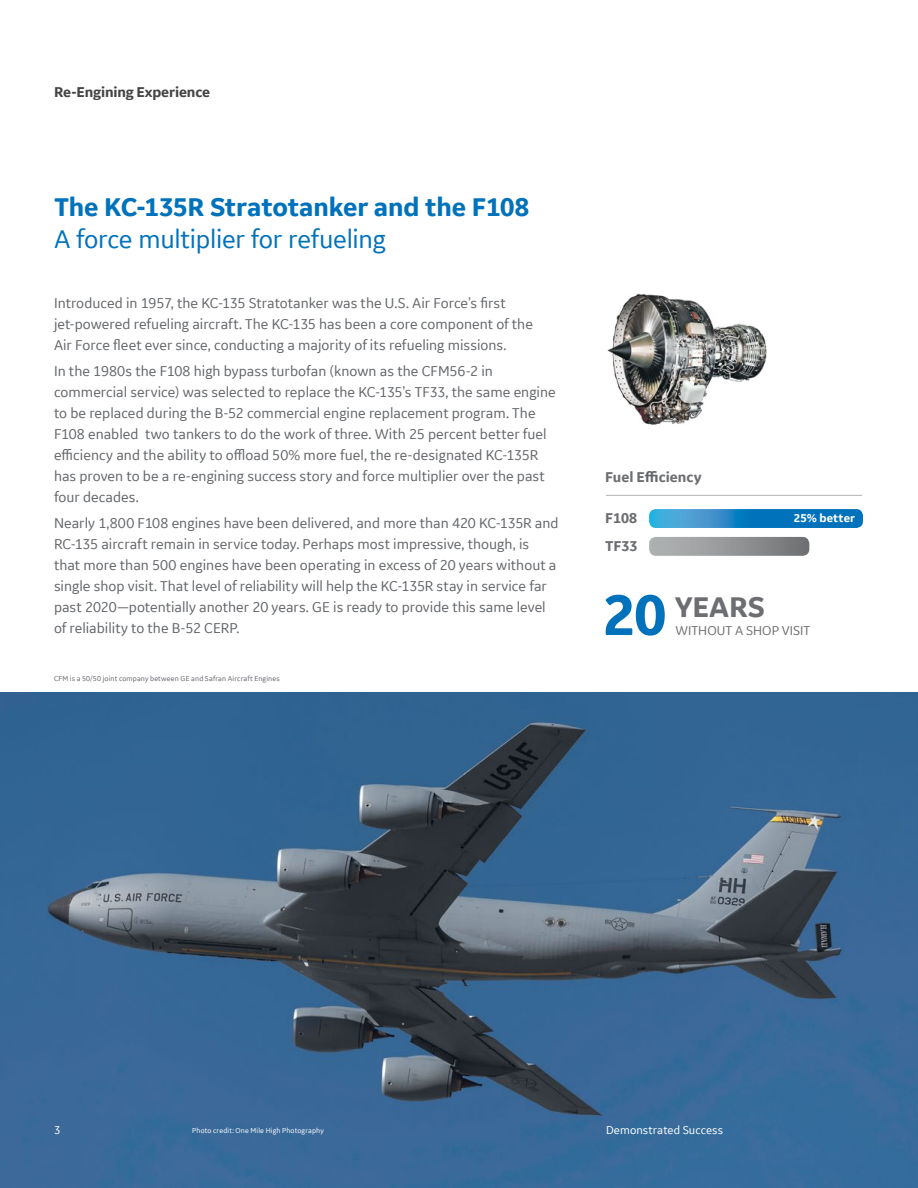
<style>
.page{position:relative;width:918px;height:1188px;background:#fff}
.page>*{position:absolute;margin:0;border:0;box-sizing:border-box;transform-origin:0 0}
.t1{font:700 30px "GE Inspira Sans";letter-spacing:-.01em;color:#6d6e71}
.t2{font:700 27px "GE Inspira Sans";letter-spacing:-.005em;color:#0072bc}
.t3{font:27px "GE Inspira Sans";letter-spacing:-.01em;color:#0072bc}
.t4{font:15px/21px "GE Inspira Sans";color:#63666a}
.t5{font:700 15px "GE Inspira Sans";color:#6d6e71}
.t6{font:700 15px "GE Inspira Sans";letter-spacing:-.01em;color:#454545}
.t7{font:13.5px "GE Inspira Sans";letter-spacing:.005em;color:#6d6e71}
.t8{font:12px "GE Inspira Sans";letter-spacing:.005em;color:#fff}
.t9{font:700 12px "GE Inspira Sans";letter-spacing:.01em;color:#fff}
.t10{font:7.5px "GE Inspira Sans";letter-spacing:.02em;color:#61646a}
.t11{font:7.5px "GE Inspira Sans";letter-spacing:.02em;color:#fff}
.s1{color:#63666a}
.s2{font-size:60px;color:#0072bc}
</style>
<div class="page">
<img style="left:0;top:693px;width:918px;height:495px">
<img style="left:607px;top:293px;width:160px;height:132px">
<svg style="left:649px;top:537px;width:160px;height:19px;background:#959698"></svg>
<hr style="left:606px;top:495px;width:256px;height:1px;background:#b1b4b6">
<svg style="left:649px;top:509px;width:214px;height:19px;background:#1c85c6"></svg>
<p class="t6" style="left:54px;top:83px;width:158px">Re-Engining Experience</p>
<h2 class="t2" style="left:54px;top:190px;width:477px">The KC-135R Stratotanker and the F108</h2>
<h2 class="t3" style="left:54px;top:222px;width:333px">A force multiplier for refueling</h2>
<p class="t4" style="left:54px;top:292px;width:481px">Introduced in 1957, the KC-135 Stratotanker was the U.S. Air Force’s first jet-powered refueling aircraft. The KC-135 has been a core component of the<br>Air Force fleet ever since, conducting a majority of its refueling missions.</p>
<p class="t4" style="left:54px;top:360px;width:503px">In the 1980s the F108 high bypass turbofan (known as the CFM56-2 in commercial service) was selected to replace the KC-135’s TF33, the same engine to be replaced during the B-52 commercial engine replacement program. The F108 enabled two tankers to do the work of three. With 25 percent better fuel efficiency and the ability to offload 50% more fuel, the re-designated KC-135R has proven to be a re-engining success story and force multiplier over the past four decades.</p>
<p class="t4" style="left:54px;top:512px;width:506px">Nearly 1,800 F108 engines have been delivered, and more than 420 KC-135R and RC-135 aircraft remain in service today. Perhaps most impressive, though, is that more than 500 engines have been operating in excess of 20 years without a single shop visit. That level of reliability will help the KC-135R stay in service far past 2020—potentially another 20 years. GE is ready to provide this same level of reliability to the B-52 CERP.</p>
<p class="t10" style="left:54px;top:674px;width:227px">CFM is a 50/50 joint company between GE and Safran Aircraft Engines</p>
<p class="t5" style="left:605px;top:468px;width:98px">Fuel E<span class="s1">ffi</span>ciency</p>
<p class="t5" style="left:605px;top:509px;width:34px">F108</p>
<p class="t5" style="left:605px;top:537px;width:34px">TF33</p>
<p class="t9" style="left:794px;top:511px;width:63px">25% better</p>
<h1 class="t1" style="left:603px;top:589px;width:164px"><span class="s2">20</span> YEARS</h1>
<p class="t7" style="left:675px;top:622px;width:136px">WITHOUT A SHOP VISIT</p>
<p class="t8" style="left:54px;top:1122px;width:8px">3</p>
<p class="t11" style="left:192px;top:1126px;width:133px">Photo credit: One Mile High Photography</p>
<p class="t8" style="left:606px;top:1122px;width:119px">Demonstrated Success</p>
</div>
